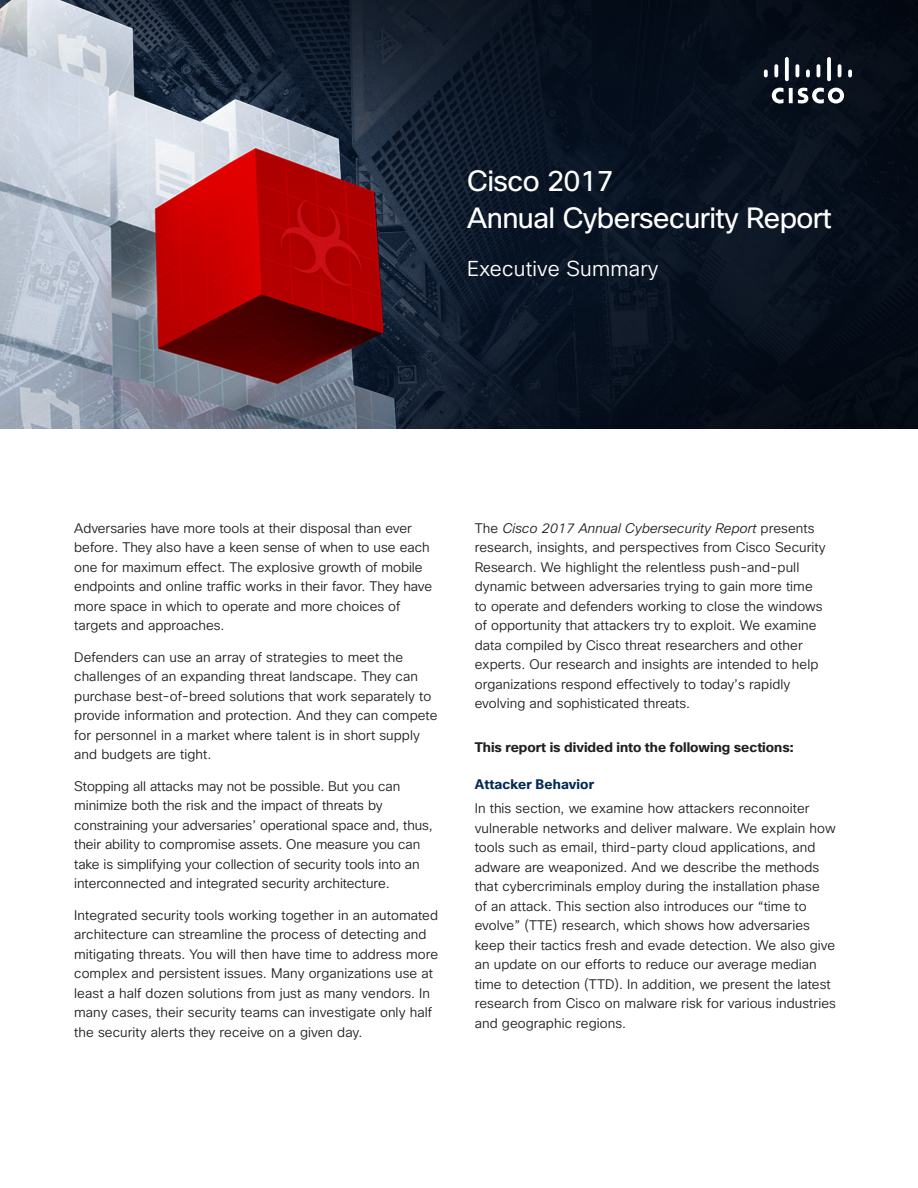
<style>
.page{position:relative;width:918px;height:1188px;background:#fff}
.page>*{position:absolute;margin:0;border:0;box-sizing:border-box;transform-origin:0 0}
.t1{font:28.5px/37.8px "Cisco Sans";letter-spacing:-.02em;color:#fff}
.t2{font:300 21px "Cisco Sans";letter-spacing:.01em;color:#fff}
.t3{font:300 13.5px/19.5px "Cisco Sans";letter-spacing:.005em;color:#231f20}
.t4{font:700 13.5px "Cisco Sans";color:#231f20}
.t5{font:700 13.5px "Cisco Sans";letter-spacing:.01em;color:#002954}
.s1{font-style:italic}
</style>
<div class="page">
<img style="left:0;top:0;width:918px;height:429px">
<svg style="left:764px;top:57px;width:88px;height:47px"></svg>
<h1 class="t1" style="left:467px;top:163px;width:366px">Cisco 2017<br>Annual Cybersecurity Report</h1>
<h2 class="t2" style="left:467px;top:255px;width:193px">Executive Summary</h2>
<p class="t3" style="left:74px;top:519px;width:360px">Adversaries have more tools at their disposal than ever before. They also have a keen sense of when to use each one for maximum effect. The explosive growth of mobile endpoints and online traffic works in their favor. They have more space in which to operate and more choices of targets and approaches.</p>
<p class="t3" style="left:74px;top:648px;width:365px">Defenders can use an array of strategies to meet the challenges of an expanding threat landscape. They can purchase best-of-breed solutions that work separately to provide information and protection. And they can compete for personnel in a market where talent is in short supply and budgets are tight.</p>
<p class="t3" style="left:74px;top:777px;width:360px">Stopping all attacks may not be possible. But you can minimize both the risk and the impact of threats by constraining your adversaries’ operational space and, thus, their ability to compromise assets. One measure you can take is simplifying your collection of security tools into an interconnected and integrated security architecture.</p>
<p class="t3" style="left:74px;top:906px;width:365px">Integrated security tools working together in an automated architecture can streamline the process of detecting and mitigating threats. You will then have time to address more complex and persistent issues. Many organizations use at least a half dozen solutions from just as many vendors. In many cases, their security teams can investigate only half the security alerts they receive on a given day.</p>
<p class="t3" style="left:475px;top:519px;width:352px">The <span class="s1">Cisco 2017 Annual Cybersecurity Report</span> presents research, insights, and perspectives from Cisco Security Research. We highlight the relentless push-and-pull dynamic between adversaries trying to gain more time to operate and defenders working to close the windows of opportunity that attackers try to exploit. We examine data compiled by Cisco threat researchers and other experts. Our research and insights are intended to help organizations respond effectively to today’s rapidly evolving and sophisticated threats.</p>
<p class="t4" style="left:475px;top:738px;width:321px">This report is divided into the following sections:</p>
<p class="t5" style="left:475px;top:776px;width:121px">Attacker Behavior</p>
<p class="t3" style="left:475px;top:799px;width:363px">In this section, we examine how attackers reconnoiter vulnerable networks and deliver malware. We explain how tools such as email, third-party cloud applications, and adware are weaponized. And we describe the methods that cybercriminals employ during the installation phase<br>of an attack. This section also introduces our “time to evolve” (TTE) research, which shows how adversaries keep their tactics fresh and evade detection. We also give an update on our efforts to reduce our average median time to detection (TTD). In addition, we present the latest research from Cisco on malware risk for various industries and geographic regions.</p>
</div>
